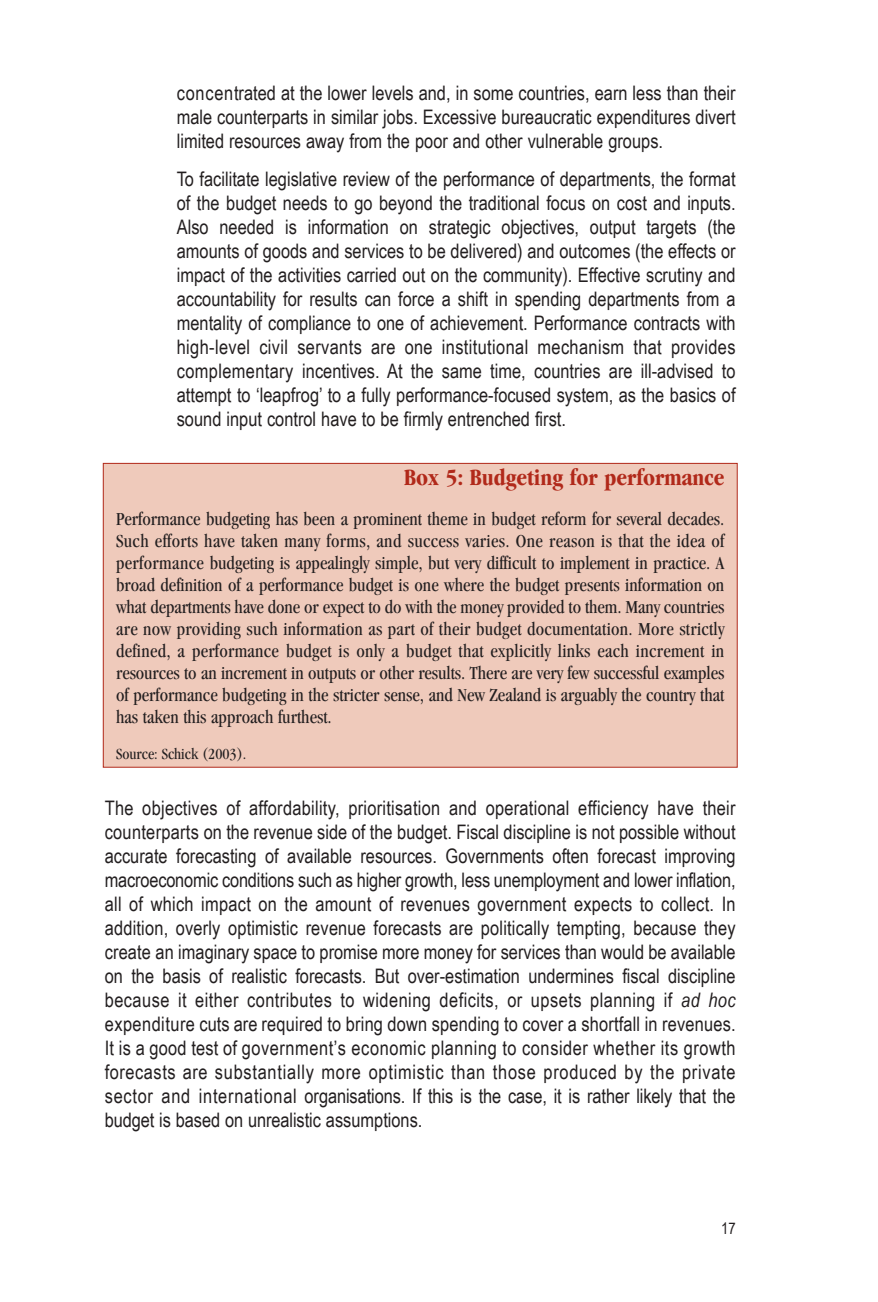
<style>
.page{position:relative;width:878px;height:1302px;background:#fff}
.page>*{position:absolute;margin:0;border:0;box-sizing:border-box;transform-origin:0 0}
.t1{font:700 condensed 24px "Garamond";color:#b1291a}
.t2{font:20px/24px "Arial Narrow";color:#231f20;text-align:justify}
.t3{font:condensed 19px/22px "Garamond";color:#231f20;text-align:justify}
.t4{font:condensed 16px "Garamond";color:#231f20}
.t5{font:16px "Arial Narrow";color:#231f20}
.s1{font-style:italic}
</style>
<div class="page">
<div style="left:102px;top:462px;width:636px;height:306px;background:#efcabb"></div>
<p class="t2" style="left:177px;top:80px;width:560px">concentrated at the lower levels and, in some countries, earn less than their male counterparts in similar jobs. Excessive bureaucratic expenditures divert limited resources away from the poor and other vulnerable groups.</p>
<p class="t2" style="left:177px;top:167px;width:560px">To facilitate legislative review of the performance of departments, the format of the budget needs to go beyond the traditional focus on cost and inputs.<br>Also needed is information on strategic objectives, output targets (the amounts of goods and services to be delivered) and outcomes (the effects or impact of the activities carried out on the community). Effective scrutiny and accountability for results can force a shift in spending departments from a mentality of compliance to one of achievement. Performance contracts with high-level civil servants are one institutional mechanism that provides complementary incentives. At the same time, countries are ill-advised to attempt to ‘leapfrog’ to a fully performance-focused system, as the basics of sound input control have to be firmly entrenched first.</p>
<p class="t1" style="left:404px;top:469px;width:322px">Box 5: Budgeting for performance</p>
<p class="t3" style="left:116px;top:510px;width:610px">Performance budgeting has been a prominent theme in budget reform for several decades.<br>Such efforts have taken many forms, and success varies. One reason is that the idea of performance budgeting is appealingly simple, but very difficult to implement in practice. A broad definition of a performance budget is one where the budget presents information on what departments have done or expect to do with the money provided to them. Many countries are now providing such information as part of their budget documentation. More strictly defined, a performance budget is only a budget that explicitly links each increment in resources to an increment in outputs or other results. There are very few successful examples of performance budgeting in the stricter sense, and New Zealand is arguably the country that has taken this approach furthest.</p>
<p class="t4" style="left:116px;top:748px;width:132px">Source: Schick (2003).</p>
<p class="t2" style="left:105px;top:796px;width:632px">The objectives of affordability, prioritisation and operational efficiency have their counterparts on the revenue side of the budget. Fiscal discipline is not possible without accurate forecasting of available resources. Governments often forecast improving macroeconomic conditions such as higher growth, less unemployment and lower inflation, all of which impact on the amount of revenues government expects to collect. In addition, overly optimistic revenue forecasts are politically tempting, because they create an imaginary space to promise more money for services than would be available on the basis of realistic forecasts. But over-estimation undermines fiscal discipline because it either contributes to widening deficits, or upsets planning if <span class="s1">ad hoc </span>expenditure cuts are required to bring down spending to cover a shortfall in revenues.<br>It is a good test of government’s economic planning to consider whether its growth forecasts are substantially more optimistic than those produced by the private sector and international organisations. If this is the case, it is rather likely that the budget is based on unrealistic assumptions.</p>
<p class="t5" style="left:721px;top:1219px;width:16px">17</p>
</div>
